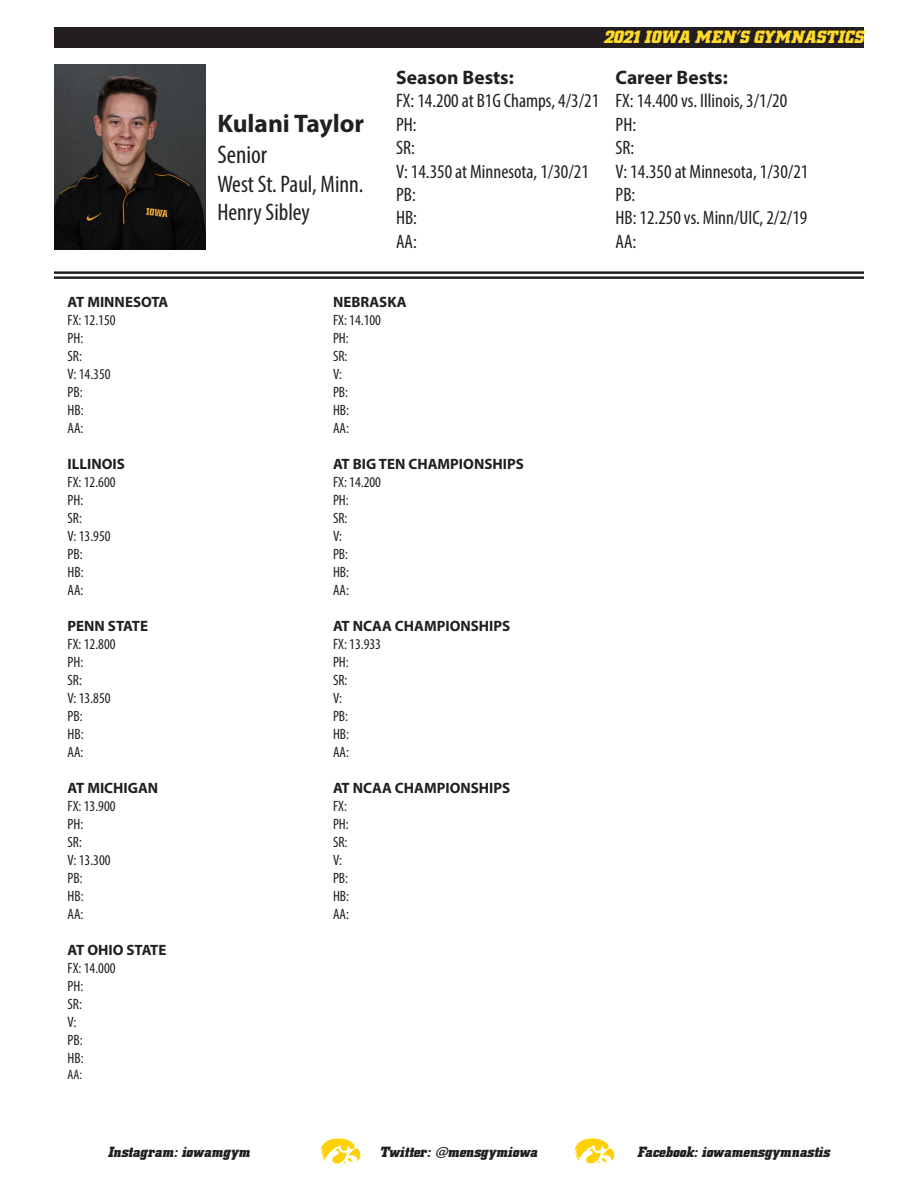
<style>
.page{position:relative;width:918px;height:1188px;background:#fff}
.page>*{position:absolute;margin:0;border:0;box-sizing:border-box;transform-origin:0 0}
.t1{font:700 25.5px "Myriad Pro";color:#231f20}
.t2{font:condensed 25.5px "Myriad Pro";color:#231f20}
.t3{font:condensed 24px "Myriad Pro";color:#231f20}
.t4{font:condensed 19.5px "Myriad Pro";color:#231f20}
.t5{font:700 19.5px "Myriad Pro";color:#231f20}
.t6{font:italic 700 18px "Hawkeye";letter-spacing:.02em;color:#ffd92b}
.t7{font:condensed 15px "Myriad Pro";color:#231f20}
.t8{font:700 15px "Myriad Pro";color:#231f20}
.t9{font:italic 700 15px "Hawkeye";color:#231f20}
.t10{font:condensed 13.65px "Myriad Pro";color:#231f20}
</style>
<div class="page">
<div style="left:54px;top:27px;width:810px;height:21px;background:#231f20"></div>
<svg style="left:321px;top:1138px;width:39px;height:26px"></svg>
<svg style="left:575px;top:1138px;width:39px;height:26px"></svg>
<hr style="left:54px;top:271px;width:810px;height:3px;background:#231f20">
<hr style="left:54px;top:276px;width:810px;height:3px;background:#231f20">
<img style="left:54px;top:65px;width:151px;height:184px">
<p class="t8" style="left:68px;top:292px;width:102px">AT MINNESOTA</p>
<p class="t7" style="left:68px;top:311px;width:50px">FX: 12.150</p>
<p class="t7" style="left:68px;top:329px;width:17px">PH:</p>
<p class="t7" style="left:68px;top:347px;width:16px">SR:</p>
<p class="t7" style="left:68px;top:365px;width:45px">V: 14.350</p>
<p class="t7" style="left:68px;top:383px;width:17px">PB:</p>
<p class="t7" style="left:68px;top:401px;width:18px">HB:</p>
<p class="t7" style="left:68px;top:419px;width:17px">AA:</p>
<p class="t8" style="left:68px;top:454px;width:59px">ILLINOIS</p>
<p class="t7" style="left:68px;top:473px;width:50px">FX: 12.600</p>
<p class="t7" style="left:68px;top:491px;width:17px">PH:</p>
<p class="t7" style="left:68px;top:509px;width:16px">SR:</p>
<p class="t7" style="left:68px;top:527px;width:45px">V: 13.950</p>
<p class="t7" style="left:68px;top:545px;width:17px">PB:</p>
<p class="t7" style="left:68px;top:563px;width:18px">HB:</p>
<p class="t7" style="left:68px;top:581px;width:17px">AA:</p>
<p class="t8" style="left:68px;top:616px;width:82px">PENN STATE</p>
<p class="t7" style="left:68px;top:635px;width:50px">FX: 12.800</p>
<p class="t7" style="left:68px;top:653px;width:17px">PH:</p>
<p class="t7" style="left:68px;top:671px;width:16px">SR:</p>
<p class="t7" style="left:68px;top:689px;width:45px">V: 13.850</p>
<p class="t7" style="left:68px;top:707px;width:17px">PB:</p>
<p class="t7" style="left:68px;top:725px;width:18px">HB:</p>
<p class="t7" style="left:68px;top:743px;width:17px">AA:</p>
<p class="t8" style="left:68px;top:778px;width:92px">AT MICHIGAN</p>
<p class="t7" style="left:68px;top:797px;width:50px">FX: 13.900</p>
<p class="t7" style="left:68px;top:815px;width:17px">PH:</p>
<p class="t7" style="left:68px;top:833px;width:16px">SR:</p>
<p class="t7" style="left:68px;top:851px;width:45px">V: 13.300</p>
<p class="t7" style="left:68px;top:869px;width:17px">PB:</p>
<p class="t7" style="left:68px;top:887px;width:18px">HB:</p>
<p class="t7" style="left:68px;top:905px;width:17px">AA:</p>
<p class="t8" style="left:68px;top:940px;width:101px">AT OHIO STATE</p>
<p class="t7" style="left:68px;top:959px;width:50px">FX: 14.000</p>
<p class="t7" style="left:68px;top:977px;width:17px">PH:</p>
<p class="t7" style="left:68px;top:995px;width:16px">SR:</p>
<p class="t7" style="left:68px;top:1013px;width:10px">V:</p>
<p class="t7" style="left:68px;top:1031px;width:17px">PB:</p>
<p class="t7" style="left:68px;top:1049px;width:18px">HB:</p>
<p class="t10" style="left:68px;top:1067px;width:16px">AA:</p>
<p class="t1" style="left:218px;top:107px;width:148px">Kulani Taylor</p>
<p class="t2" style="left:218px;top:139px;width:51px">Senior</p>
<p class="t3" style="left:218px;top:169px;width:148px">West St. Paul, Minn.</p>
<p class="t3" style="left:218px;top:198px;width:94px">Henry Sibley</p>
<p class="t6" style="left:604px;top:27px;width:262px">2021 IOWA MEN’S GYMNASTICS</p>
<p class="t5" style="left:396px;top:65px;width:119px">Season Bests:</p>
<p class="t4" style="left:396px;top:89px;width:205px">FX: 14.200 at B1G Champs, 4/3/21</p>
<p class="t4" style="left:396px;top:113px;width:22px">PH:</p>
<p class="t4" style="left:396px;top:136px;width:20px">SR:</p>
<p class="t4" style="left:396px;top:159px;width:194px">V: 14.350 at Minnesota, 1/30/21</p>
<p class="t4" style="left:396px;top:183px;width:21px">PB:</p>
<p class="t4" style="left:396px;top:206px;width:22px">HB:</p>
<p class="t4" style="left:396px;top:230px;width:22px">AA:</p>
<p class="t5" style="left:616px;top:65px;width:114px">Career Bests:</p>
<p class="t4" style="left:616px;top:89px;width:173px">FX: 14.400 vs. Illinois, 3/1/20</p>
<p class="t4" style="left:616px;top:113px;width:22px">PH:</p>
<p class="t4" style="left:616px;top:136px;width:20px">SR:</p>
<p class="t4" style="left:616px;top:159px;width:194px">V: 14.350 at Minnesota, 1/30/21</p>
<p class="t4" style="left:616px;top:183px;width:21px">PB:</p>
<p class="t4" style="left:616px;top:206px;width:193px">HB: 12.250 vs. Minn/UIC, 2/2/19</p>
<p class="t4" style="left:616px;top:230px;width:22px">AA:</p>
<p class="t8" style="left:333px;top:292px;width:75px">NEBRASKA</p>
<p class="t7" style="left:333px;top:311px;width:50px">FX: 14.100</p>
<p class="t7" style="left:333px;top:329px;width:17px">PH:</p>
<p class="t7" style="left:333px;top:347px;width:16px">SR:</p>
<p class="t7" style="left:333px;top:365px;width:10px">V:</p>
<p class="t7" style="left:333px;top:383px;width:17px">PB:</p>
<p class="t7" style="left:333px;top:401px;width:18px">HB:</p>
<p class="t7" style="left:333px;top:419px;width:17px">AA:</p>
<p class="t8" style="left:333px;top:454px;width:192px">AT BIG TEN CHAMPIONSHIPS</p>
<p class="t7" style="left:333px;top:473px;width:50px">FX: 14.200</p>
<p class="t7" style="left:333px;top:491px;width:17px">PH:</p>
<p class="t7" style="left:333px;top:509px;width:16px">SR:</p>
<p class="t7" style="left:333px;top:527px;width:10px">V:</p>
<p class="t7" style="left:333px;top:545px;width:17px">PB:</p>
<p class="t7" style="left:333px;top:563px;width:18px">HB:</p>
<p class="t7" style="left:333px;top:581px;width:17px">AA:</p>
<p class="t8" style="left:333px;top:616px;width:179px">AT NCAA CHAMPIONSHIPS</p>
<p class="t7" style="left:333px;top:635px;width:50px">FX: 13.933</p>
<p class="t7" style="left:333px;top:653px;width:17px">PH:</p>
<p class="t7" style="left:333px;top:671px;width:16px">SR:</p>
<p class="t7" style="left:333px;top:689px;width:10px">V:</p>
<p class="t7" style="left:333px;top:707px;width:17px">PB:</p>
<p class="t7" style="left:333px;top:725px;width:18px">HB:</p>
<p class="t7" style="left:333px;top:743px;width:17px">AA:</p>
<p class="t8" style="left:333px;top:778px;width:179px">AT NCAA CHAMPIONSHIPS</p>
<p class="t7" style="left:333px;top:797px;width:15px">FX:</p>
<p class="t7" style="left:333px;top:815px;width:17px">PH:</p>
<p class="t7" style="left:333px;top:833px;width:16px">SR:</p>
<p class="t7" style="left:333px;top:851px;width:10px">V:</p>
<p class="t7" style="left:333px;top:869px;width:17px">PB:</p>
<p class="t7" style="left:333px;top:887px;width:18px">HB:</p>
<p class="t7" style="left:333px;top:905px;width:17px">AA:</p>
<p class="t9" style="left:108px;top:1143px;width:144px">Instagram: iowamgym</p>
<p class="t9" style="left:380px;top:1143px;width:160px">Twitter: @mensgymiowa</p>
<p class="t9" style="left:638px;top:1143px;width:194px">Facebook: iowamensgymnastis</p>
</div>
